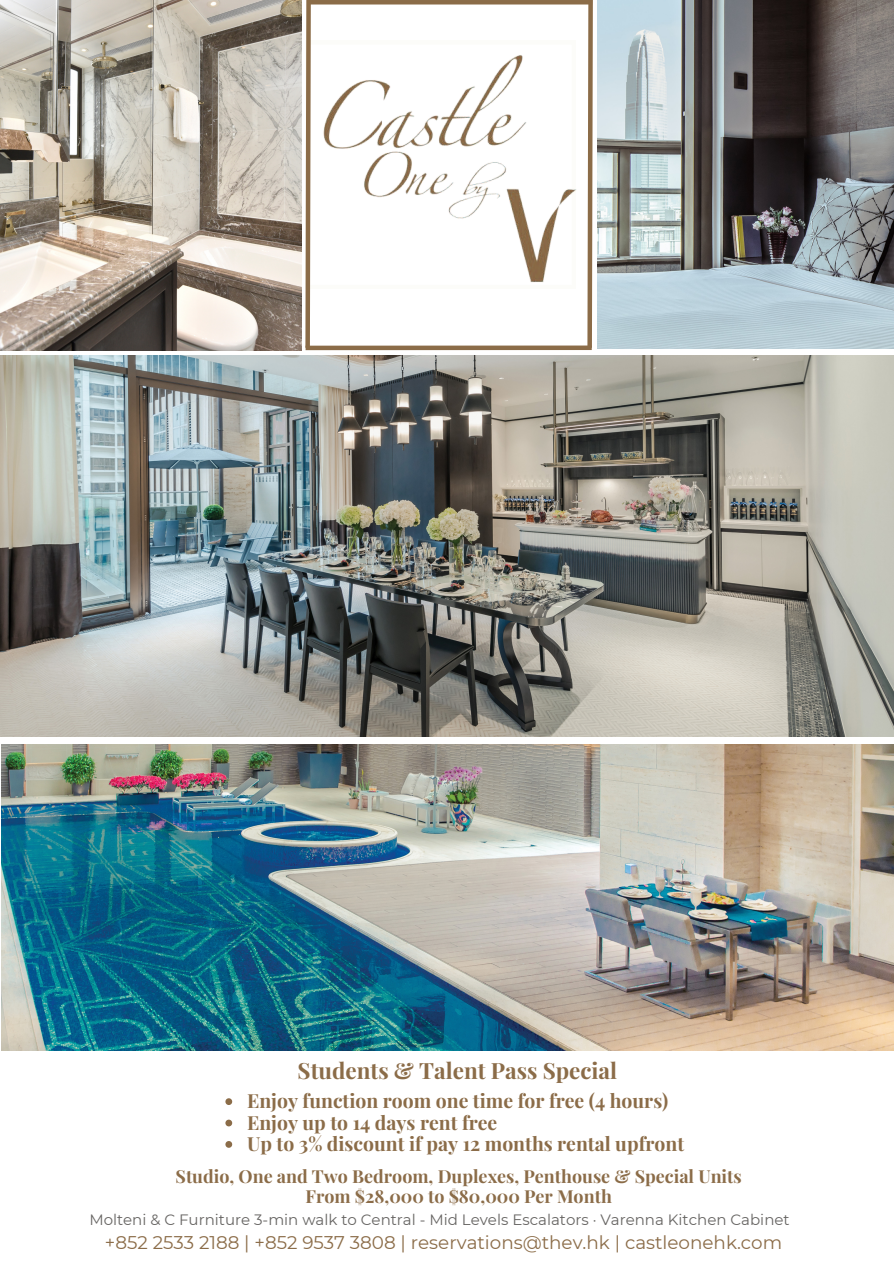
<style>
.page{position:relative;width:894px;height:1264px;background:#fff}
.page>*{position:absolute;margin:0;border:0;box-sizing:border-box;transform-origin:0 0}
.t1{font:700 22.35px "Playfair Display";color:#8b6c48}
.t2{font:700 19.35px "Playfair Display";color:#8b6c48}
.t3{font:18.3px "Montserrat";color:#8b6c48}
.t4{font:700 17.85px/20.2px "Playfair Display";color:#8b6c48;text-align:center}
.t5{font:15px "Montserrat";color:#676563}
</style>
<div class="page">
<img style="left:597px;top:0;width:296px;height:349px">
<img style="left:0;top:0;width:302px;height:350px">
<img style="left:0;top:356px;width:893px;height:380px">
<img style="left:1px;top:744px;width:892px;height:306px">
<div style="left:301px;top:36px;width:279px;height:257px;border:9px solid #fcfcf9"></div>
<img style="left:313px;top:42px;width:298px;height:263px">
<div style="left:307px;top:0;width:285px;height:5px;background:#8b6c48"></div>
<svg style="left:225px;top:1098px;width:7px;height:6px"></svg>
<svg style="left:225px;top:1119px;width:7px;height:7px"></svg>
<svg style="left:225px;top:1141px;width:7px;height:6px"></svg>
<div style="left:305px;top:345px;width:286px;height:5px;background:#8b6c48"></div>
<svg style="left:585px;top:0;width:10px;height:350px"></svg>
<svg style="left:303px;top:0;width:10px;height:351px"></svg>
<p class="t1" style="left:297px;top:1054px;width:321px">Students &amp; Talent Pass Special</p>
<p class="t2" style="left:247px;top:1087px;width:422px">Enjoy function room one time for free (4 hours)</p>
<h2 class="t2" style="left:247px;top:1108px;width:252px">Enjoy up to 14 days rent free</h2>
<p class="t2" style="left:247px;top:1130px;width:438px">Up to 3% discount if pay 12 months rental upfront</p>
<p class="t4" style="left:175px;top:1165px;width:567px">Studio, One and Two Bedroom, Duplexes, Penthouse &amp; Special Units<br>From $28,000 to $80,000 Per Month</p>
<h1 class="t5" style="left:89px;top:1210px;width:701px">Molteni &amp; C Furniture 3-min walk to Central - Mid Levels Escalators · Varenna Kitchen Cabinet</h1>
<p class="t3" style="left:105px;top:1231px;width:678px">+852 2533 2188 | +852 9537 3808 | reservations@thev.hk | castleonehk.com</p>
</div>
